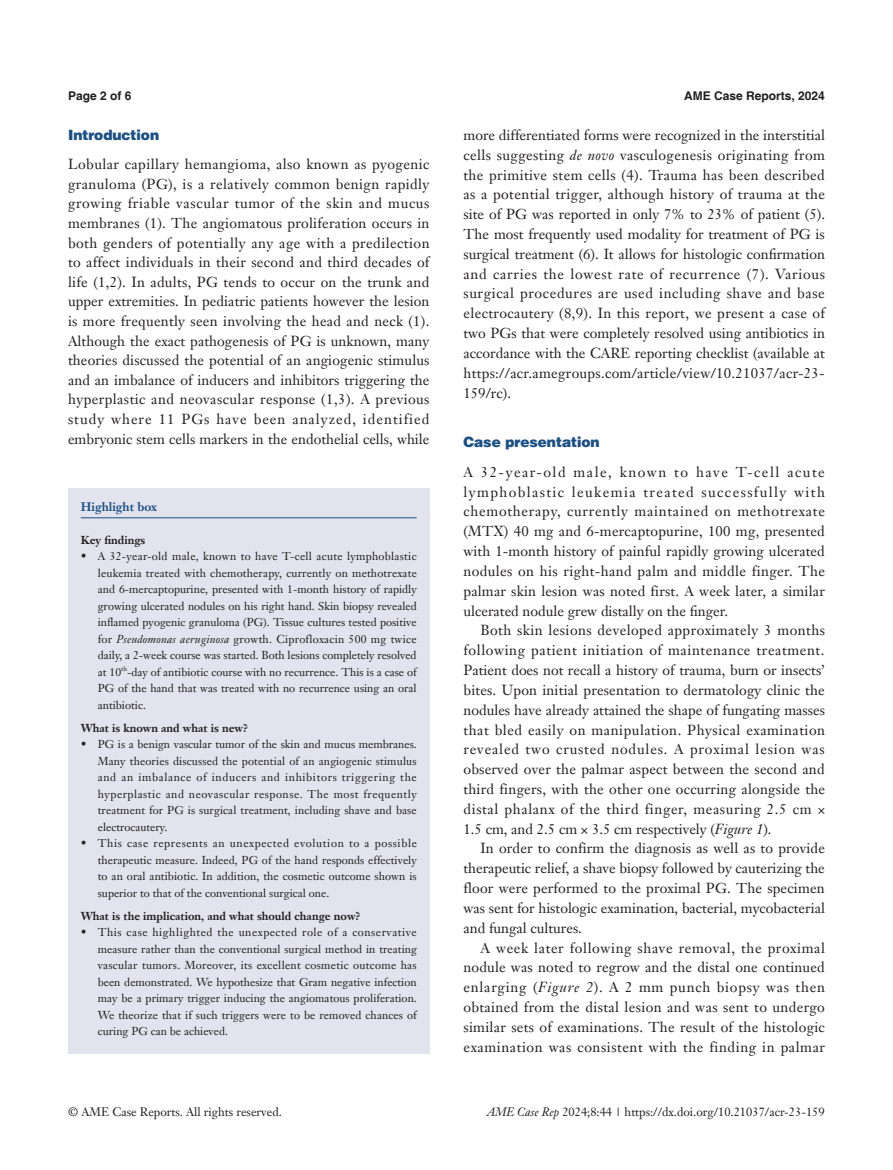
<style>
.page{position:relative;width:893px;height:1170px;background:#fff}
.page>*{position:absolute;margin:0;border:0;box-sizing:border-box;transform-origin:0 0}
.t1{font:14.25px/19.8px "Janson Text LT";color:#231f20;text-align:justify}
.t2{font:900 14.25px "Helvetica";color:#1c5085}
.t3{font:12px "Janson Text LT";color:#231f20}
.t4{font:700 12px "Helvetica";color:#231f20}
.t5{font:700 12px "Janson Text LT";color:#1c5085}
.t6{font:11.25px/16.5px "Janson Text LT";color:#231f20;text-align:justify}
.t7{font:700 11.25px "Janson Text LT";color:#231f20}
.t8{font:6.6px "Janson Text LT";color:#231f20}
.s1{font-style:italic}
</style>
<div class="page">
<div style="left:68px;top:488px;width:361px;height:565px;background:#e2e3ec"></div>
<hr style="left:81px;top:517px;width:336px;height:1px;background:#1c5085">
<p class="t4" style="left:68px;top:88px;width:65px">Page 2 of 6</p>
<p class="t4" style="left:684px;top:88px;width:142px">AME Case Reports, 2024</p>
<p class="t2" style="left:68px;top:126px;width:93px">Introduction</p>
<p class="t1" style="left:68px;top:154px;width:363px">Lobular capillary hemangioma, also known as pyogenic granuloma (PG), is a relatively common benign rapidly growing friable vascular tumor of the skin and mucus membranes (1). The angiomatous proliferation occurs in both genders of potentially any age with a predilection to affect individuals in their second and third decades of life (1,2). In adults, PG tends to occur on the trunk and upper extremities. In pediatric patients however the lesion is more frequently seen involving the head and neck (1).<br>Although the exact pathogenesis of PG is unknown, many theories discussed the potential of an angiogenic stimulus and an imbalance of inducers and inhibitors triggering the hyperplastic and neovascular response (1,3). A previous study where 11 PGs have been analyzed, identified embryonic stem cells markers in the endothelial cells, while</p>
<p class="t5" style="left:81px;top:499px;width:78px">Highlight box</p>
<p class="t7" style="left:81px;top:532px;width:66px">Key findings</p>
<p class="t6" style="left:98px;top:548px;width:321px;text-indent:-17px">• A 32-year-old male, known to have T-cell acute lymphoblastic leukemia treated with chemotherapy, currently on methotrexate and 6-mercaptopurine, presented with 1-month history of rapidly growing ulcerated nodules on his right hand. Skin biopsy revealed inflamed pyogenic granuloma (PG). Tissue cultures tested positive for <span class="s1">Pseudomonas aeruginosa</span> growth. Ciprofloxacin 500 mg twice daily, a 2-week course was started. Both lesions completely resolved at 10</p>
<p class="t8" style="left:121px;top:664px;width:7px">th</p>
<p class="t6" style="left:98px;top:663px;width:320px;text-indent:29px">-day of antibiotic course with no recurrence. This is a case of PG of the hand that was treated with no recurrence using an oral antibiotic.</p>
<p class="t7" style="left:81px;top:720px;width:169px">What is known and what is new?</p>
<p class="t6" style="left:98px;top:736px;width:321px;text-indent:-17px">• PG is a benign vascular tumor of the skin and mucus membranes.<br>Many theories discussed the potential of an angiogenic stimulus and an imbalance of inducers and inhibitors triggering the hyperplastic and neovascular response. The most frequently treatment for PG is surgical treatment, including shave and base electrocautery.</p>
<p class="t6" style="left:98px;top:835px;width:321px;text-indent:-17px">• This case represents an unexpected evolution to a possible therapeutic measure. Indeed, PG of the hand responds effectively to an oral antibiotic. In addition, the cosmetic outcome shown is superior to that of the conventional surgical one.</p>
<p class="t7" style="left:81px;top:908px;width:281px">What is the implication, and what should change now?</p>
<p class="t6" style="left:98px;top:924px;width:321px;text-indent:-17px">• This case highlighted the unexpected role of a conservative measure rather than the conventional surgical method in treating vascular tumors. Moreover, its excellent cosmetic outcome has been demonstrated. We hypothesize that Gram negative infection may be a primary trigger inducing the angiomatous proliferation.<br>We theorize that if such triggers were to be removed chances of curing PG can be achieved.</p>
<p class="t1" style="left:463px;top:125px;width:363px">more differentiated forms were recognized in the interstitial cells suggesting <span class="s1">de novo</span> vasculogenesis originating from the primitive stem cells (4). Trauma has been described as a potential trigger, although history of trauma at the site of PG was reported in only 7% to 23% of patient (5).<br>The most frequently used modality for treatment of PG is surgical treatment (6). It allows for histologic confirmation and carries the lowest rate of recurrence (7). Various surgical procedures are used including shave and base electrocautery (8,9). In this report, we present a case of two PGs that were completely resolved using antibiotics in accordance with the CARE reporting checklist (available at https://acr.amegroups.com/article/view/10.21037/acr-23- 159/rc).</p>
<p class="t2" style="left:463px;top:432px;width:138px">Case presentation</p>
<p class="t1" style="left:463px;top:462px;width:363px">A 32-year-old male, known to have T-cell acute lymphoblastic leukemia treated successfully with chemotherapy, currently maintained on methotrexate (MTX) 40 mg and 6-mercaptopurine, 100 mg, presented with 1-month history of painful rapidly growing ulcerated nodules on his right-hand palm and middle finger. The palmar skin lesion was noted first. A week later, a similar ulcerated nodule grew distally on the finger.</p>
<p class="t1" style="left:463px;top:620px;width:363px;text-indent:17px">Both skin lesions developed approximately 3 months following patient initiation of maintenance treatment.<br>Patient does not recall a history of trauma, burn or insects’ bites. Upon initial presentation to dermatology clinic the nodules have already attained the shape of fungating masses that bled easily on manipulation. Physical examination revealed two crusted nodules. A proximal lesion was observed over the palmar aspect between the second and third fingers, with the other one occurring alongside the distal phalanx of the third finger, measuring 2.5 cm × 1.5 cm, and 2.5 cm × 3.5 cm respectively (<span class="s1">Figure 1</span>).</p>
<p class="t1" style="left:463px;top:838px;width:363px;text-indent:17px">In order to confirm the diagnosis as well as to provide therapeutic relief, a shave biopsy followed by cauterizing the floor were performed to the proximal PG. The specimen was sent for histologic examination, bacterial, mycobacterial and fungal cultures.</p>
<p class="t1" style="left:463px;top:937px;width:363px;text-indent:17px">A week later following shave removal, the proximal nodule was noted to regrow and the distal one continued enlarging (<span class="s1">Figure 2</span>). A 2 mm punch biopsy was then obtained from the distal lesion and was sent to undergo similar sets of examinations. The result of the histologic examination was consistent with the finding in palmar</p>
<p class="t3" style="left:68px;top:1104px;width:215px">© AME Case Reports. All rights reserved.</p>
<p class="t3" style="left:487px;top:1104px;width:339px"><span class="s1">AME Case Rep</span> 2024;8:44 | https://dx.doi.org/10.21037/acr-23-159</p>
</div>
